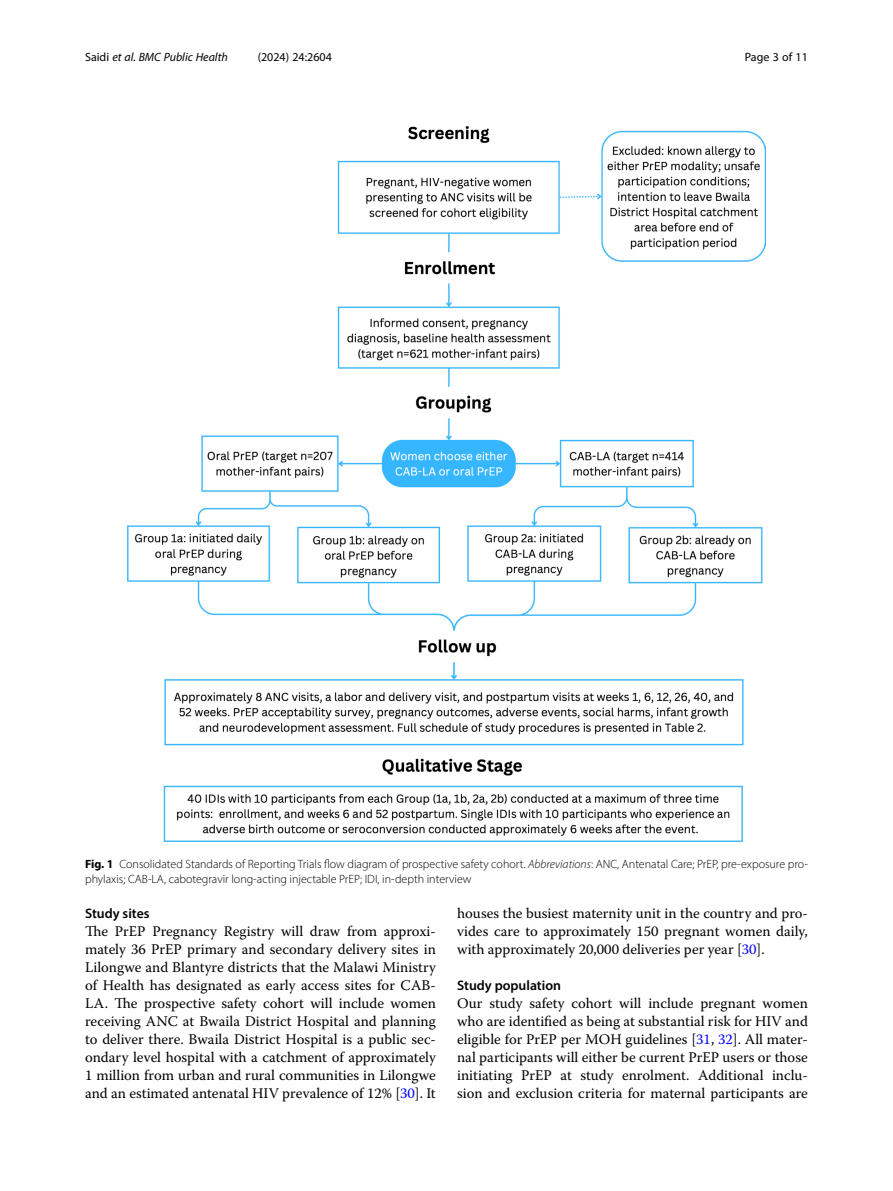
<style>
.page{position:relative;width:893px;height:1191px;background:#fff}
.page>*{position:absolute;margin:0;border:0;box-sizing:border-box;transform-origin:0 0}
.Body_Text{font:14.7px/18px "Warnock Pro";color:#000;text-align:justify}
.Head_2{font:600 13.8px "Myriad Pro";color:#000}
.Figure_Caption{font:300 12px/15px "Myriad Pro";color:#000}
.t1{font:italic 12px "Myriad Pro";color:#000}
.t2{font:12px "Myriad Pro";color:#000}
.s1{font-style:normal}
.s2{font-weight:700}
.s3{font-style:italic}
.s4{color:#00f}
</style>
<div class="page">
<img style="left:128px;top:126px;width:637px;height:715px">
<p class="t1" style="left:85px;top:50px;width:144px"><span class="s1">Saidi</span> et al. BMC Public Health</p>
<p class="t2" style="left:258px;top:50px;width:76px">(2024) 24:2604</p>
<p class="t2" style="left:745px;top:50px;width:65px">Page 3 of 11</p>
<p class="Figure_Caption" style="left:85px;top:856px;width:724px"><span class="s2">Fig. 1</span> Consolidated Standards of Reporting Trials flow diagram of prospective safety cohort. <span class="s3">Abbreviations</span>: ANC, Antenatal Care; PrEP, pre-exposure pro&shy;phylaxis; CAB-LA, cabotegravir long-acting injectable PrEP; IDI, in-depth interview</p>
<p class="Head_2" style="left:85px;top:905px;width:66px">Study sites</p>
<p class="Body_Text" style="left:85px;top:922px;width:352px">The PrEP Pregnancy Registry will draw from approxi&shy;mately 36 PrEP primary and secondary delivery sites in Lilongwe and Blantyre districts that the Malawi Ministry of Health has designated as early access sites for CAB-LA. The prospective safety cohort will include women receiving ANC at Bwaila District Hospital and planning to deliver there. Bwaila District Hospital is a public sec&shy;ondary level hospital with a catchment of approximately 1 million from urban and rural communities in Lilongwe and an estimated antenatal HIV prevalence of 12% [<span class="s4">30</span>]. It</p>
<p class="Body_Text" style="left:457px;top:904px;width:352px">houses the busiest maternity unit in the country and pro&shy;vides care to approximately 150 pregnant women daily, with approximately 20,000 deliveries per year [<span class="s4">30</span>].</p>
<p class="Head_2" style="left:457px;top:977px;width:105px">Study population</p>
<p class="Body_Text" style="left:457px;top:994px;width:352px">Our study safety cohort will include pregnant women who are identified as being at substantial risk for HIV and eligible for PrEP per MOH guidelines [<span class="s4">31</span>, <span class="s4">32</span>]. All mater&shy;nal participants will either be current PrEP users or those initiating PrEP at study enrolment. Additional inclu&shy;sion and exclusion criteria for maternal participants are</p>
</div>
